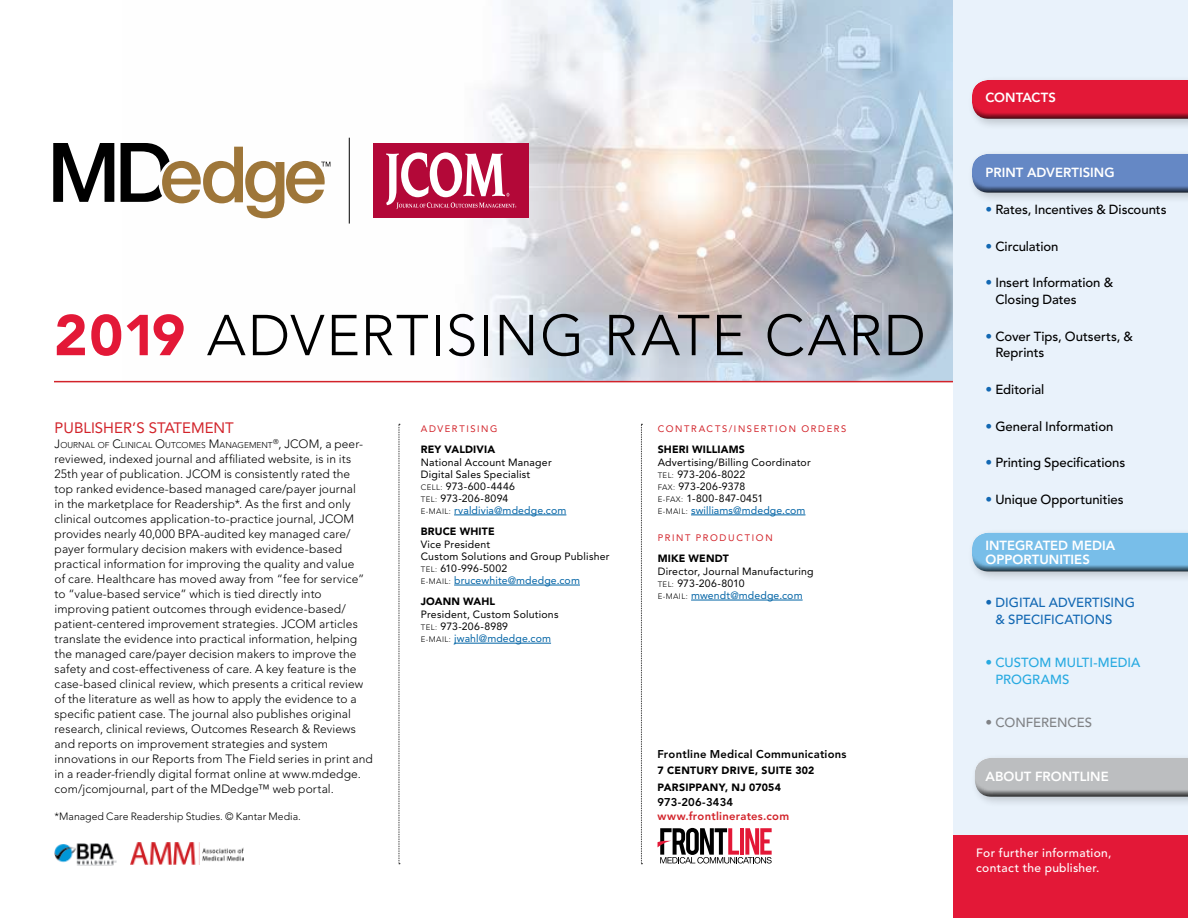
<style>
.page{position:relative;width:1188px;height:918px;background:#fff}
.page>*{position:absolute;margin:0;border:0;box-sizing:border-box;transform-origin:0 0}
.t1{font:300 57px "Avenir LT Std";letter-spacing:.025em;color:#000}
.t2{font:15px "Avenir LT Std";color:#d2232a}
.t3{font:500 13.2px/16.5px "Avenir LT Std";letter-spacing:-.005em;color:#000}
.t4{font:800 13.2px/13.5px "Avenir LT Std";color:#fff}
.t5{font:500 13.2px/16.5px "Avenir LT Std";color:#1268b3}
.t6{font:500 13.2px/16.5px "Avenir LT Std";color:#27aae1}
.t7{font:500 13.2px "Avenir LT Std";letter-spacing:-.005em;color:#808285}
.t8{font:300 12px/15px "Avenir LT Std";letter-spacing:.005em;color:#000}
.t9{font:500 12px/15px "Avenir LT Std";letter-spacing:.025em;color:#fff}
.t10{font:800 11.25px "Avenir LT Std";letter-spacing:.02em;color:#000}
.t11{font:800 11.25px "Avenir LT Std";letter-spacing:.02em;color:#d2232a}
.t12{font:10.5px/12px "Avenir LT Std";letter-spacing:.02em;color:#000}
.t13{font:900 10.5px/16.8px "Avenir LT Std";letter-spacing:.02em;color:#000}
.t14{font:300 10.5px "Avenir LT Std";color:#000}
.t15{font:9.3px "Avenir LT Std";letter-spacing:.175em;color:#d2232a}
.t16{font:300 8.4px "Avenir LT Std";letter-spacing:.005em;color:#000}
.s1{font-weight:900;color:#e31837}
.s2{font-size:12px}
.s3{font-weight:300;font-size:7.8px}
.s4{color:#0063a5}
.s5{font-size:13.5px;color:#1268b3}
.s6{font-size:13.5px}
</style>
<div class="page">
<div style="left:953px;top:0;width:235px;height:918px;background:#e9f2fb"></div>
<div style="left:953px;top:835px;width:235px;height:83px;background:#e31837"></div>
<div style="left:967px;top:75px;width:221px;height:56px;background:#000;opacity:.18"></div>
<div style="left:969px;top:78px;width:219px;height:29px;background:#e3eaf3"></div>
<svg style="left:969px;top:80px;width:219px;height:40px;background:#d5213d"></svg>
<div style="left:967px;top:149px;width:221px;height:56px;background:#000;opacity:.18"></div>
<div style="left:969px;top:152px;width:219px;height:29px;background:#dee7f2"></div>
<svg style="left:969px;top:154px;width:219px;height:40px;background:#6584b9"></svg>
<div style="left:967px;top:528px;width:221px;height:56px;background:#000;opacity:.18"></div>
<div style="left:969px;top:531px;width:219px;height:29px;background:#e4edf6"></div>
<svg style="left:969px;top:532px;width:219px;height:41px;background:#78b5da"></svg>
<div style="left:970px;top:753px;width:218px;height:56px;background:#000;opacity:.18"></div>
<div style="left:972px;top:756px;width:216px;height:29px;background:#e2eaf2"></div>
<svg style="left:972px;top:758px;width:216px;height:40px;background:#b1b3b5"></svg>
<img style="left:123px;top:0;width:830px;height:381px">
<hr style="left:454px;top:515px;width:112px;height:1px;background:#0063a5">
<hr style="left:454px;top:585px;width:126px;height:1px;background:#0063a5">
<hr style="left:454px;top:643px;width:97px;height:1px;background:#0063a5">
<hr style="left:691px;top:515px;width:114px;height:1px;background:#0063a5">
<hr style="left:691px;top:600px;width:112px;height:1px;background:#0063a5">
<hr style="left:54px;top:381px;width:899px;height:1px;background:#d2232a">
<svg style="left:399px;top:424px;width:1px;height:440px"></svg>
<svg style="left:641px;top:424px;width:1px;height:440px"></svg>
<img style="left:54px;top:843px;width:63px;height:23px">
<img style="left:130px;top:843px;width:114px;height:22px">
<svg style="left:658px;top:828px;width:114px;height:36px"></svg>
<div style="left:374px;top:143px;width:155px;height:75px;background:#b30838"></div>
<svg style="left:386px;top:152px;width:130px;height:57px"></svg>
<svg style="left:53px;top:143px;width:61px;height:59px"></svg>
<svg style="left:121px;top:143px;width:209px;height:75px"></svg>
<hr style="left:349px;top:138px;width:1px;height:86px;background:#000">
<h1 class="t1" style="left:54px;top:302px;width:873px"><span class="s1">2019</span> ADVERTISING RATE CARD</h1>
<p class="t2" style="left:55px;top:419px;width:181px">PUBLISHER’S STATEMENT</p>
<p class="t16" style="left:55px;top:440px;width:220px"><span class="s2">J</span>OURNAL OF <span class="s2">C</span>LINICAL <span class="s2">O</span> UTCOMES <span class="s2">M</span>ANAGEMENT</p>
<p class="t8" style="left:55px;top:436px;width:320px;text-indent:218px"><sup>®</sup>, JCOM, a peer&shy;reviewed, indexed journal and affiliated website, is in its 25th year of publication. JCOM is consistently rated the<br>top ranked evidence-based managed care/payer journal<br>in the marketplace for Readership*. As the first and only clinical outcomes application-to-practice journal, JCOM provides nearly 40,000 BPA-audited key managed care/ payer formulary decision makers with evidence-based practical information for improving the quality and value<br>of care. Healthcare has moved away from “fee for service” to “value-based service” which is tied directly into improving patient outcomes through evidence-based/ patient-centered improvement strategies. JCOM articles translate the evidence into practical information, helping the managed care/payer decision makers to improve the safety and cost-effectiveness of care. A key feature is the case-based clinical review, which presents a critical review of the literature as well as how to apply the evidence to a specific patient case. The journal also publishes original research, clinical reviews, Outcomes Research &amp; Reviews and reports on improvement strategies and system innovations in our Reports from The Field series in print and in a reader-friendly digital format online at www.mdedge. com/jcomjournal, part of the MDedge™ web portal.</p>
<p class="t14" style="left:55px;top:810px;width:248px">*Managed Care Readership Studies. © Kantar Media.</p>
<p class="t15" style="left:421px;top:423px;width:78px">ADVERTISING</p>
<p class="t13" style="left:421px;top:441px;width:76px">REY VALDIVIA</p>
<p class="t12" style="left:421px;top:456px;width:147px">National Account Manager<br>Digital Sales Specialist<br><span class="s3">CELL:</span> 973-600-4446<br><span class="s3">TEL:</span> 973-206-8094<br><span class="s3">E-MAIL:</span> <span class="s4">rvaldivia@mdedge.com</span></p>
<p class="t13" style="left:421px;top:523px;width:75px">BRUCE WHITE</p>
<p class="t12" style="left:421px;top:538px;width:190px">Vice President<br>Custom Solutions and Group Publisher<br><span class="s3">TEL:</span> 610-996-5002<br><span class="s3">E-MAIL:</span> <span class="s4">brucewhite@mdedge.com</span></p>
<p class="t13" style="left:421px;top:593px;width:76px">JOANN WAHL</p>
<p class="t12" style="left:421px;top:609px;width:139px">President, Custom Solutions<br><span class="s3">TEL:</span> 973-206-8989<br><span class="s3">E-MAIL:</span> <span class="s4">jwahl@mdedge.com</span></p>
<p class="t15" style="left:658px;top:423px;width:190px">CONTRACTS/INSERTION ORDERS</p>
<p class="t13" style="left:658px;top:441px;width:89px">SHERI WILLIAMS</p>
<p class="t12" style="left:658px;top:456px;width:155px">Advertising/Billing Coordinator<br><span class="s3">TEL:</span> 973-206-8022<br><span class="s3">FAX:</span> 973-206-9378<br><span class="s3">E-FAX:</span> 1-800-847-0451<br><span class="s3">E-MAIL:</span> <span class="s4">swilliams@mdedge.com</span></p>
<p class="t15" style="left:658px;top:532px;width:116px">PRINT PRODUCTION</p>
<p class="t13" style="left:658px;top:550px;width:73px">MIKE WENDT</p>
<p class="t12" style="left:658px;top:565px;width:158px">Director, Journal Manufacturing<br><span class="s3">TEL:</span> 973-206-8010<br><span class="s3">E-MAIL:</span> <span class="s4">mwendt@mdedge.com</span></p>
<p class="t10" style="left:658px;top:747px;width:191px">Frontline Medical Communications</p>
<p class="t13" style="left:658px;top:762px;width:159px">7 CENTURY DRIVE, SUITE 302<br>PARSIPPANY, NJ 07054</p>
<p class="t10" style="left:658px;top:795px;width:77px">973-206-3434</p>
<p class="t11" style="left:658px;top:809px;width:133px">www.frontlinerates.com</p>
<p class="t4" style="left:986px;top:91px;width:72px">CONTACTS</p>
<p class="t4" style="left:986px;top:166px;width:131px">PRINT ADVERTISING</p>
<p class="t3" style="left:986px;top:201px;width:183px"><span class="s5">•</span> Rates, Incentives &amp; Discounts</p>
<p class="t3" style="left:986px;top:238px;width:75px"><span class="s5">•</span> Circulation</p>
<p class="t3" style="left:995px;top:275px;width:119px;text-indent:-10px"><span class="s5">•</span> Insert Information &amp;<br>Closing Dates</p>
<p class="t3" style="left:995px;top:328px;width:139px;text-indent:-10px"><span class="s5">•</span> Cover Tips, Outserts, &amp;<br>Reprints</p>
<p class="t3" style="left:986px;top:381px;width:60px"><span class="s5">•</span> Editorial</p>
<p class="t3" style="left:986px;top:418px;width:129px"><span class="s5">•</span> General Information</p>
<p class="t3" style="left:986px;top:455px;width:141px"><span class="s5">•</span> Printing Specifications</p>
<p class="t3" style="left:986px;top:492px;width:140px"><span class="s5">•</span> Unique Opportunities</p>
<p class="t4" style="left:986px;top:539px;width:131px">INTEGRATED MEDIA<br>OPPORTUNITIES</p>
<p class="t5" style="left:995px;top:595px;width:141px;text-indent:-10px"><span class="s6">•</span> DIGITAL ADVERTISING &amp; SPECIFICATIONS</p>
<p class="t6" style="left:995px;top:655px;width:147px;text-indent:-10px"><span class="s6">•</span> CUSTOM MULTI-MEDIA<br>PROGRAMS</p>
<p class="t7" style="left:986px;top:715px;width:108px"><span class="s6">•</span> CONFERENCES</p>
<p class="t4" style="left:986px;top:770px;width:125px">ABOUT FRONTLINE</p>
<p class="t9" style="left:976px;top:846px;width:137px">For further information, contact the publisher.</p>
</div>
